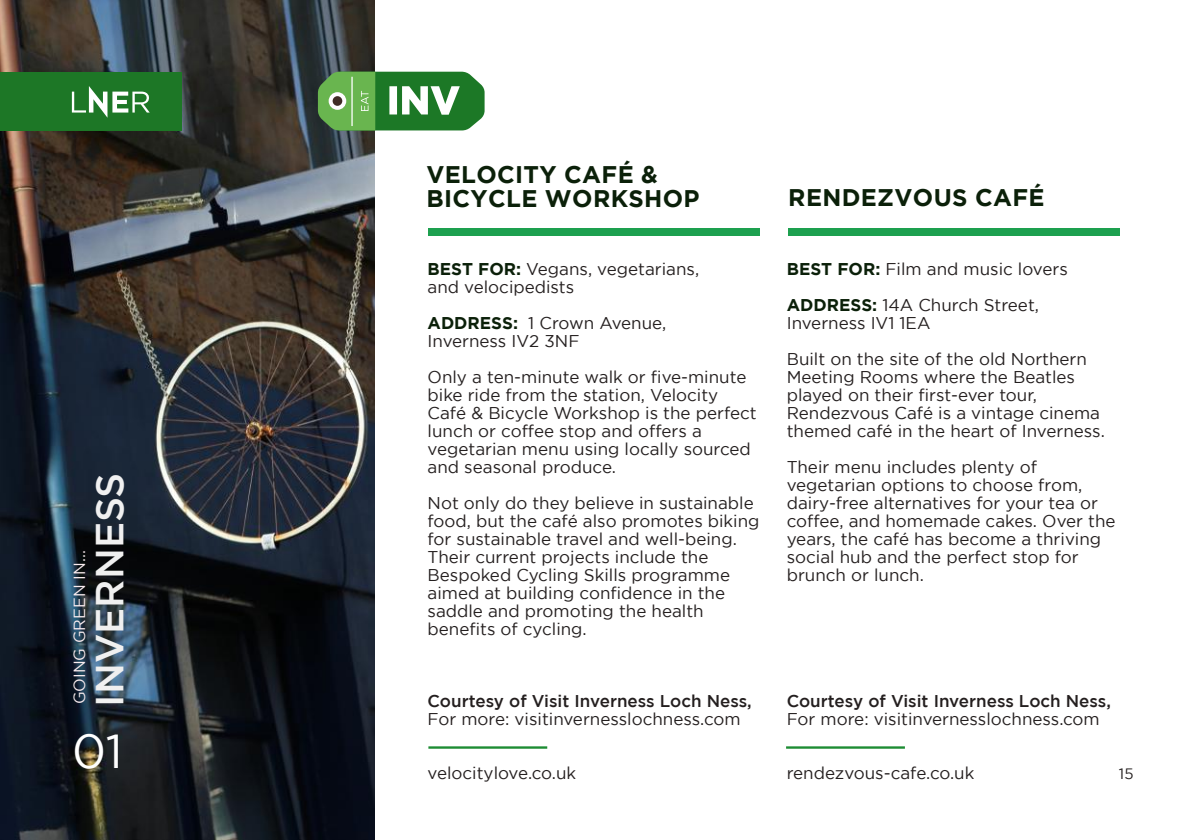
<style>
.page{position:relative;width:1191px;height:840px;background:#fff}
.page>*{position:absolute;margin:0;border:0;box-sizing:border-box;transform-origin:0 0}
.t1{font:47.6px "Gotham";color:#fff}
.t2{font:500 39px "Gotham";color:#f0f0f0}
.t3{font:700 24px/24px "Gotham";letter-spacing:.015em;color:#0b2009}
.t4{font:17px/18px "Gotham";color:#241f1f}
.t5{font:500 17px "Gotham";color:#241f1f}
.t6{font:16.2px "Gotham";color:#faedf0}
.t7{font:15px "Gotham";color:#241f1f}
.s1{font-weight:700;color:#0b2009}
</style>
<div class="page">
<img style="left:0;top:0;width:375px;height:839px">
<div style="left:0;top:72px;width:181px;height:58px;background:#1d7726"></div>
<svg style="left:72px;top:86px;width:78px;height:32px"></svg>
<div style="left:788px;top:228px;width:331px;height:7px;background:#1da04f"></div>
<div style="left:428px;top:228px;width:331px;height:7px;background:#1da04f"></div>
<hr style="left:428px;top:746px;width:119px;height:2px;background:#1d8c33">
<hr style="left:786px;top:746px;width:119px;height:2px;background:#1d8c33">
<svg style="left:318px;top:72px;width:166px;height:58px;background:#5a9e58"></svg>
<p class="t6" style="left:70px;top:704px;width:155px;rotate:-90deg">GOING GREEN IN...</p>
<h2 class="t2" style="left:88px;top:706px;width:235px;rotate:-90deg">INVERNESS</h2>
<h1 class="t1" style="left:72px;top:724px;width:52px">01</h1>
<h3 class="t3" style="left:426px;top:161px;width:275px">VELOCITY CAFÉ &amp;<br>BICYCLE WORKSHOP</h3>
<h3 class="t3" style="left:788px;top:184px;width:258px">RENDEZVOUS CAFÉ</h3>
<p class="t4" style="left:427px;top:259px;width:273px"><span class="s1">BEST FOR:</span> Vegans, vegetarians, and velocipedists</p>
<p class="t4" style="left:427px;top:313px;width:240px"><span class="s1">ADDRESS:</span> 1 Crown Avenue,<br>Inverness IV2 3NF</p>
<p class="t4" style="left:427px;top:367px;width:331px">Only a ten-minute walk or five-minute bike ride from the station, Velocity Café &amp; Bicycle Workshop is the perfect lunch or coffee stop and offers a vegetarian menu using locally sourced and seasonal produce.</p>
<p class="t4" style="left:427px;top:493px;width:333px">Not only do they believe in sustainable food, but the café also promotes biking for sustainable travel and well-being.<br>Their current projects include the Bespoked Cycling Skills programme aimed at building confidence in the saddle and promoting the health benefits of cycling.</p>
<p class="t4" style="left:786px;top:250px;width:282px;line-height:36px"><span class="s1">BEST FOR:</span> Film and music lovers<br><span class="s1">ADDRESS:</span> 14A Church Street,</p>
<p class="t4" style="left:786px;top:304px;width:302px;line-height:36px">Inverness IV1 1EA<br>Built on the site of the old Northern</p>
<p class="t4" style="left:786px;top:367px;width:320px">Meeting Rooms where the Beatles played on their first-ever tour, Rendezvous Café is a vintage cinema themed café in the heart of Inverness.</p>
<p class="t4" style="left:786px;top:457px;width:330px">Their menu includes plenty of vegetarian options to choose from, dairy-free alternatives for your tea or coffee, and homemade cakes. Over the years, the café has become a thriving social hub and the perfect stop for brunch or lunch.</p>
<p class="t5" style="left:427px;top:691px;width:326px">Courtesy of Visit Inverness Loch Ness,</p>
<p class="t4" style="left:427px;top:709px;width:314px">For more: visitinvernesslochness.com</p>
<p class="t5" style="left:786px;top:691px;width:326px">Courtesy of Visit Inverness Loch Ness,</p>
<p class="t4" style="left:786px;top:709px;width:314px">For more: visitinvernesslochness.com</p>
<p class="t4" style="left:427px;top:763px;width:150px">velocitylove.co.uk</p>
<p class="t4" style="left:786px;top:763px;width:189px">rendezvous-cafe.co.uk</p>
<p class="t7" style="left:1119px;top:764px;width:16px">15</p>
</div>
